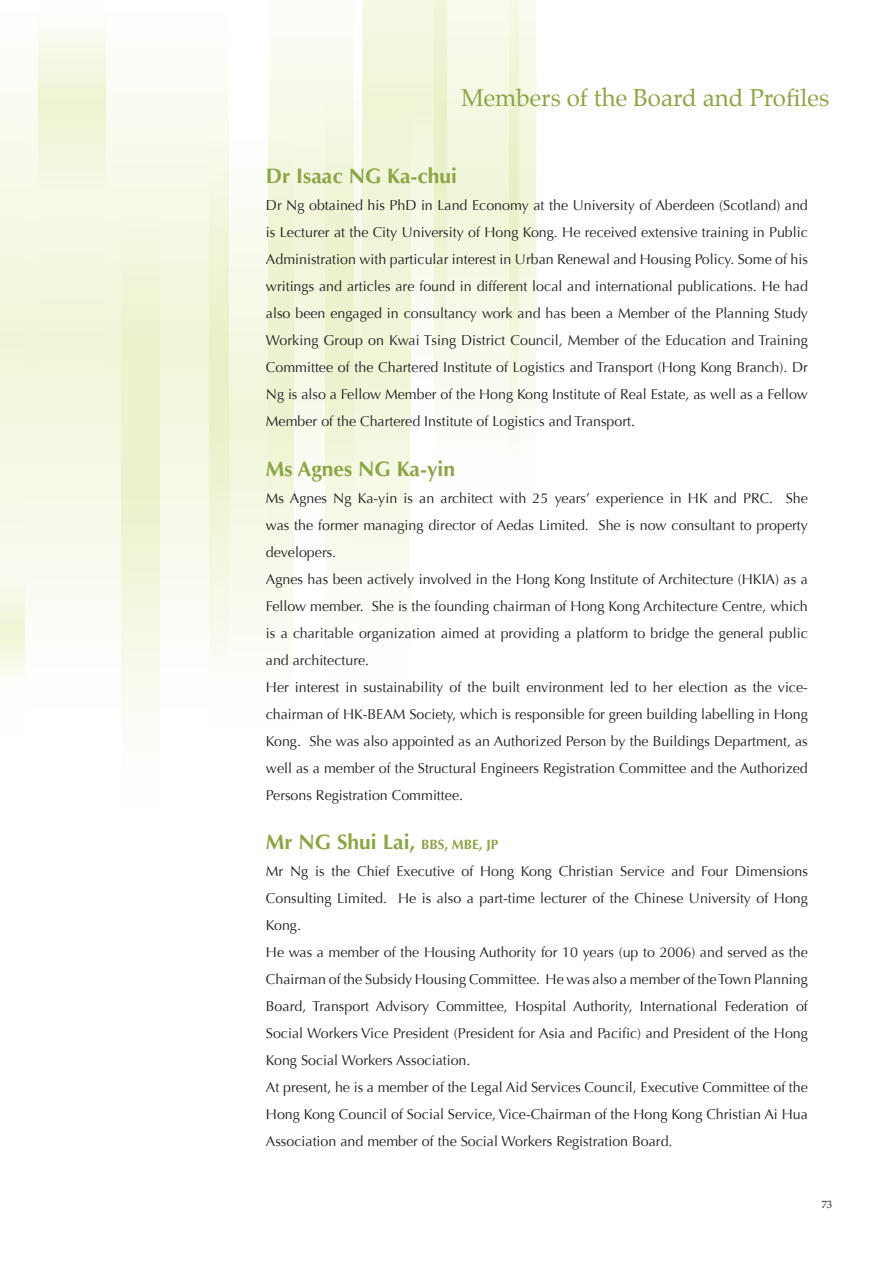
<style>
.page{position:relative;width:893px;height:1263px;background:#fff}
.page>*{position:absolute;margin:0;border:0;box-sizing:border-box;transform-origin:0 0}
.t1{font:24px "Palatino";color:#8ca546}
.t2{font:700 21px "Optima LT Std";color:#8ca546}
.t3{font:14.25px/27px "Optima";color:#231f20}
.t4{font:10.5px "Palatino";color:#231f20}
.s1{font-size:13.5px}
</style>
<div class="page">
<svg style="left:362px;top:0;width:174px;height:441px"></svg>
<img style="left:434px;top:0;width:13px;height:414px">
<svg style="left:325px;top:67px;width:85px;height:524px"></svg>
<div style="left:362px;top:68px;width:48px;height:346px;background:#f1f5d9"></div>
<svg style="left:269px;top:33px;width:84px;height:437px"></svg>
<img style="left:325px;top:67px;width:28px;height:493px">
<svg style="left:229px;top:118px;width:65px;height:523px"></svg>
<img style="left:269px;top:118px;width:25px;height:442px">
<svg style="left:0;top:28px;width:229px;height:647px"></svg>
<img style="left:209px;top:118px;width:20px;height:557px">
<img style="left:0;top:123px;width:24px;height:552px">
<img style="left:39px;top:28px;width:66px;height:392px">
<div style="left:121px;top:708px;width:39px;height:98px;background:#fdfdfa"></div>
<img style="left:121px;top:193px;width:39px;height:515px">
<p class="t1" style="left:461px;top:77px;width:370px">Members of the Board and Profiles</p>
<p class="t2" style="left:266px;top:164px;width:193px">Dr Isaac NG Ka-chui</p>
<p class="t3" style="left:266px;top:192px;width:544px;text-align:justify">Dr Ng obtained his PhD in Land Economy at the University of Aberdeen (Scotland) and is Lecturer at the City University of Hong Kong. He received extensive training in Public Administration with particular interest in Urban Renewal and Housing Policy. Some of his writings and articles are found in different local and international publications. He had also been engaged in consultancy work and has been a Member of the Planning Study Working Group on Kwai Tsing District Council, Member of the Education and Training Committee of the Chartered Institute of Logistics and Transport (Hong Kong Branch). Dr Ng is also a Fellow Member of the Hong Kong Institute of Real Estate, as well as a Fellow Member of the Chartered Institute of Logistics and Transport.</p>
<p class="t2" style="left:266px;top:456px;width:191px">Ms Agnes NG Ka-yin</p>
<p class="t3" style="left:266px;top:485px;width:544px">Ms Agnes Ng Ka-yin is an architect with 25 years’ experience in HK and PRC. She was the former managing director of Aedas Limited. She is now consultant to property developers.<br>Agnes has been actively involved in the Hong Kong Institute of Architecture (HKIA) as a Fellow member. She is the founding chairman of Hong Kong Architecture Centre, which is a charitable organization aimed at providing a platform to bridge the general public and architecture.<br>Her interest in sustainability of the built environment led to her election as the vice&shy;chairman of HK-BEAM Society, which is responsible for green building labelling in Hong Kong. She was also appointed as an Authorized Person by the Buildings Department, as well as a member of the Structural Engineers Registration Committee and the Authorized Persons Registration Committee.</p>
<p class="t2" style="left:266px;top:830px;width:234px">Mr NG Shui Lai, <span class="s1">BBS, MBE, JP</span></p>
<p class="t3" style="left:266px;top:858px;width:544px">Mr Ng is the Chief Executive of Hong Kong Christian Service and Four Dimensions Consulting Limited. He is also a part-time lecturer of the Chinese University of Hong Kong.<br>He was a member of the Housing Authority for 10 years (up to 2006) and served as the Chairman of the Subsidy Housing Committee. He was also a member of the Town Planning Board, Transport Advisory Committee, Hospital Authority, International Federation of Social Workers Vice President (President for Asia and Pacific) and President of the Hong Kong Social Workers Association.<br>At present, he is a member of the Legal Aid Services Council, Executive Committee of the Hong Kong Council of Social Service, Vice-Chairman of the Hong Kong Christian Ai Hua Association and member of the Social Workers Registration Board.</p>
<p class="t4" style="left:822px;top:1196px;width:12px">73</p>
</div>
